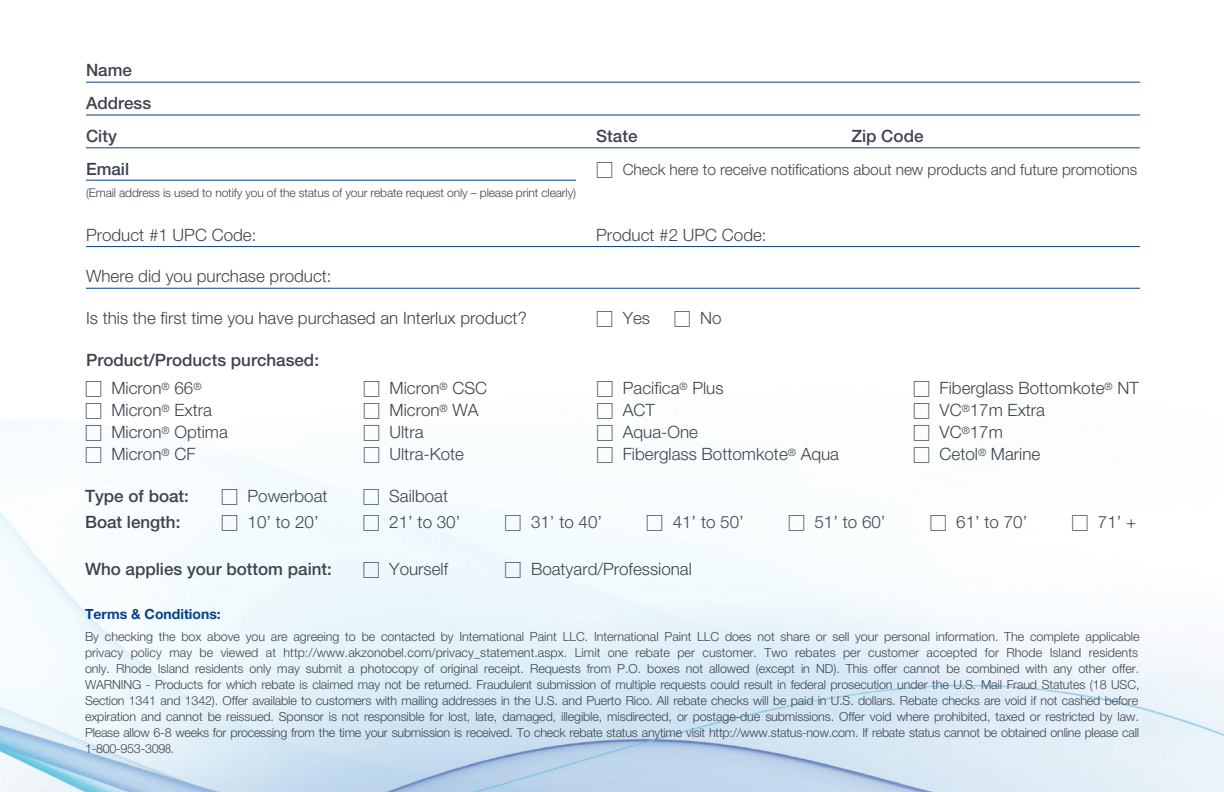
<style>
.page{position:relative;width:1224px;height:792px;background:#fff}
.page>*{position:absolute;margin:0;border:0;box-sizing:border-box;transform-origin:0 0}
.t1{font:300 17px/22px "Helvetica Neue LT Pro";color:#3e444f}
.t2{font:500 17px "Helvetica Neue LT Pro";color:#3e444f}
.t3{font:300 15.6px "Helvetica Neue LT Pro";letter-spacing:-.005em;color:#3e444f}
.t4{font:700 14px "Helvetica Neue LT Pro";color:#054286}
.t5{font:300 12.4px/16px "Helvetica Neue LT Pro";letter-spacing:-.02em;color:#3e444f;text-align:justify}
.t6{font:300 12px "Helvetica Neue LT Pro";letter-spacing:-.01em;color:#3e444f}
.s1{font-stretch:condensed}
</style>
<div class="page">
<img style="left:0;top:148px;width:1224px;height:644px">
<hr style="left:86px;top:82px;width:1054px;height:1px;background:#054286">
<hr style="left:86px;top:115px;width:1054px;height:1px;background:#054286">
<hr style="left:86px;top:147px;width:1054px;height:1px;background:#054286">
<hr style="left:86px;top:180px;width:490px;height:1px;background:#054286">
<hr style="left:86px;top:246px;width:1054px;height:1px;background:#054286">
<hr style="left:86px;top:288px;width:1054px;height:1px;background:#054286">
<svg style="left:597px;top:162px;width:15px;height:15px"></svg>
<svg style="left:597px;top:311px;width:15px;height:16px"></svg>
<svg style="left:675px;top:311px;width:15px;height:16px"></svg>
<svg style="left:222px;top:489px;width:15px;height:16px"></svg>
<svg style="left:364px;top:489px;width:15px;height:16px"></svg>
<svg style="left:222px;top:515px;width:15px;height:16px"></svg>
<svg style="left:364px;top:515px;width:15px;height:16px"></svg>
<svg style="left:505px;top:515px;width:16px;height:16px"></svg>
<svg style="left:647px;top:515px;width:15px;height:16px"></svg>
<svg style="left:789px;top:515px;width:15px;height:16px"></svg>
<svg style="left:931px;top:515px;width:15px;height:16px"></svg>
<svg style="left:1072px;top:515px;width:16px;height:16px"></svg>
<svg style="left:364px;top:562px;width:15px;height:15px"></svg>
<svg style="left:505px;top:562px;width:16px;height:15px"></svg>
<svg style="left:86px;top:381px;width:15px;height:16px"></svg>
<svg style="left:86px;top:403px;width:15px;height:16px"></svg>
<svg style="left:86px;top:425px;width:15px;height:16px"></svg>
<svg style="left:86px;top:447px;width:15px;height:16px"></svg>
<svg style="left:364px;top:381px;width:15px;height:16px"></svg>
<svg style="left:364px;top:403px;width:15px;height:16px"></svg>
<svg style="left:364px;top:425px;width:15px;height:16px"></svg>
<svg style="left:364px;top:447px;width:15px;height:16px"></svg>
<svg style="left:597px;top:381px;width:16px;height:16px"></svg>
<svg style="left:597px;top:403px;width:16px;height:16px"></svg>
<svg style="left:597px;top:425px;width:16px;height:16px"></svg>
<svg style="left:597px;top:447px;width:16px;height:16px"></svg>
<svg style="left:914px;top:381px;width:15px;height:16px"></svg>
<svg style="left:914px;top:403px;width:15px;height:16px"></svg>
<svg style="left:914px;top:425px;width:15px;height:16px"></svg>
<svg style="left:914px;top:447px;width:15px;height:16px"></svg>
<p class="t2" style="left:86px;top:60px;width:47px">Name</p>
<p class="t2" style="left:86px;top:93px;width:67px">Address</p>
<p class="t2" style="left:86px;top:126px;width:32px">City</p>
<p class="t2" style="left:596px;top:126px;width:43px">State</p>
<p class="t2" style="left:851px;top:126px;width:74px">Zip Code</p>
<p class="t2" style="left:86px;top:159px;width:45px">Email</p>
<p class="t3" style="left:623px;top:160px;width:516px">Check here to receive notifications about new products and future promotions</p>
<p class="t6" style="left:86px;top:185px;width:491px">(Email address is used to notify you of the status of your rebate request only – please print clearly)</p>
<p class="t1" style="left:86px;top:223px;width:172px">Product #1 UPC Code:</p>
<p class="t1" style="left:596px;top:223px;width:172px">Product #2 UPC Code:</p>
<p class="t1" style="left:86px;top:265px;width:247px">Where did you purchase product:</p>
<p class="t1" style="left:86px;top:307px;width:442px">Is this the first time you have purchased an Interlux product?</p>
<p class="t1" style="left:623px;top:307px;width:29px">Yes</p>
<p class="t1" style="left:700px;top:307px;width:23px">No</p>
<p class="t2" style="left:86px;top:349px;width:235px">Product/Products purchased:</p>
<p class="t1" style="left:111px;top:377px;width:102px">Micron<sup>®</sup> 66<sup>®<br></sup>Micron<sup>®</sup> Extra</p>
<p class="t1" style="left:111px;top:421px;width:118px">Micron<sup>®</sup> Optima<br>Micron<sup>®</sup> CF</p>
<p class="t1" style="left:390px;top:377px;width:99px">Micron<sup>®</sup> CSC<br>Micron<sup>®</sup> WA<br>Ultra<br>Ultra-Kote</p>
<p class="t1" style="left:623px;top:377px;width:218px">Pacifica<sup>®</sup> Plus<br>ACT<br>Aqua-One<br>Fiberglass Bottomkote<sup>®</sup> Aqua</p>
<p class="t1" style="left:940px;top:377px;width:201px">Fiberglass Bottomkote<sup>®</sup> NT</p>
<p class="t1" style="left:940px;top:399px;width:107px">VC<sup>®</sup>17m Extra<br>VC<sup>®</sup>17m<br>Cetol<sup>®</sup> Marine</p>
<p class="t2" style="left:85px;top:486px;width:105px">Type of boat:</p>
<p class="t1" style="left:248px;top:485px;width:82px">Powerboat</p>
<p class="t1" style="left:389px;top:485px;width:60px">Sailboat</p>
<p class="t2" style="left:85px;top:512px;width:97px">Boat length:</p>
<p class="t1" style="left:248px;top:511px;width:73px">10’ to 20’</p>
<p class="t1" style="left:389px;top:511px;width:73px">21’ to 30’</p>
<p class="t1" style="left:531px;top:511px;width:73px">31’ to 40’</p>
<p class="t1" style="left:673px;top:511px;width:73px">41’ to 50’</p>
<p class="t1" style="left:814px;top:511px;width:73px">51’ to 60’</p>
<p class="t1" style="left:956px;top:511px;width:73px">61’ to 70’</p>
<p class="t1" style="left:1098px;top:511px;width:40px">71’ +</p>
<p class="t2" style="left:85px;top:558px;width:248px">Who applies your bottom paint:</p>
<p class="t1" style="left:389px;top:557px;width:60px">Yourself</p>
<p class="t1" style="left:531px;top:557px;width:162px">Boatyard/Professional</p>
<p class="t4" style="left:85px;top:606px;width:137px">Terms &amp; Conditions:</p>
<p class="t5" style="left:85px;top:628px;width:1056px">By checking the box above you are agreeing to be contacted by International Paint LLC. International Paint LLC does not share or sell your personal information. The complete applicable privacy policy may be viewed at http://www.akzonobel.com/privacy_statement.aspx. Limit one rebate per customer. Two rebates per customer accepted for Rhode Island residents only. Rhode Island residents only may submit a photocopy of original receipt. Requests from P.O. boxes not allowed (except in ND). This offer cannot be combined with any other offer.<br>WARNING - Products for which rebate is claimed may not be returned. Fraudulent submission of multiple requests could result in federal prosecution under the U.S. Mail Fraud Statutes (18 USC, Section 1341 and 1342). Offer available to customers with mailing addresses in the U.S. and Puerto Rico. All rebate checks will be paid in U.S. dollars. Rebate checks are void if not cashed before expiration and cannot be reissued. Sponsor is not responsible for lost, late, damaged, illegible, misdirected, or postage-due submissions. Offer void where prohibited, taxed or restricted by law.<br>Please allow 6-8 weeks for processing from the time your submission is received. To check rebate status anytime visit http://www.status-now.com. If rebate status cannot be obtained online please call 1-800-953-309<span class="s1">8.</span></p>
</div>
